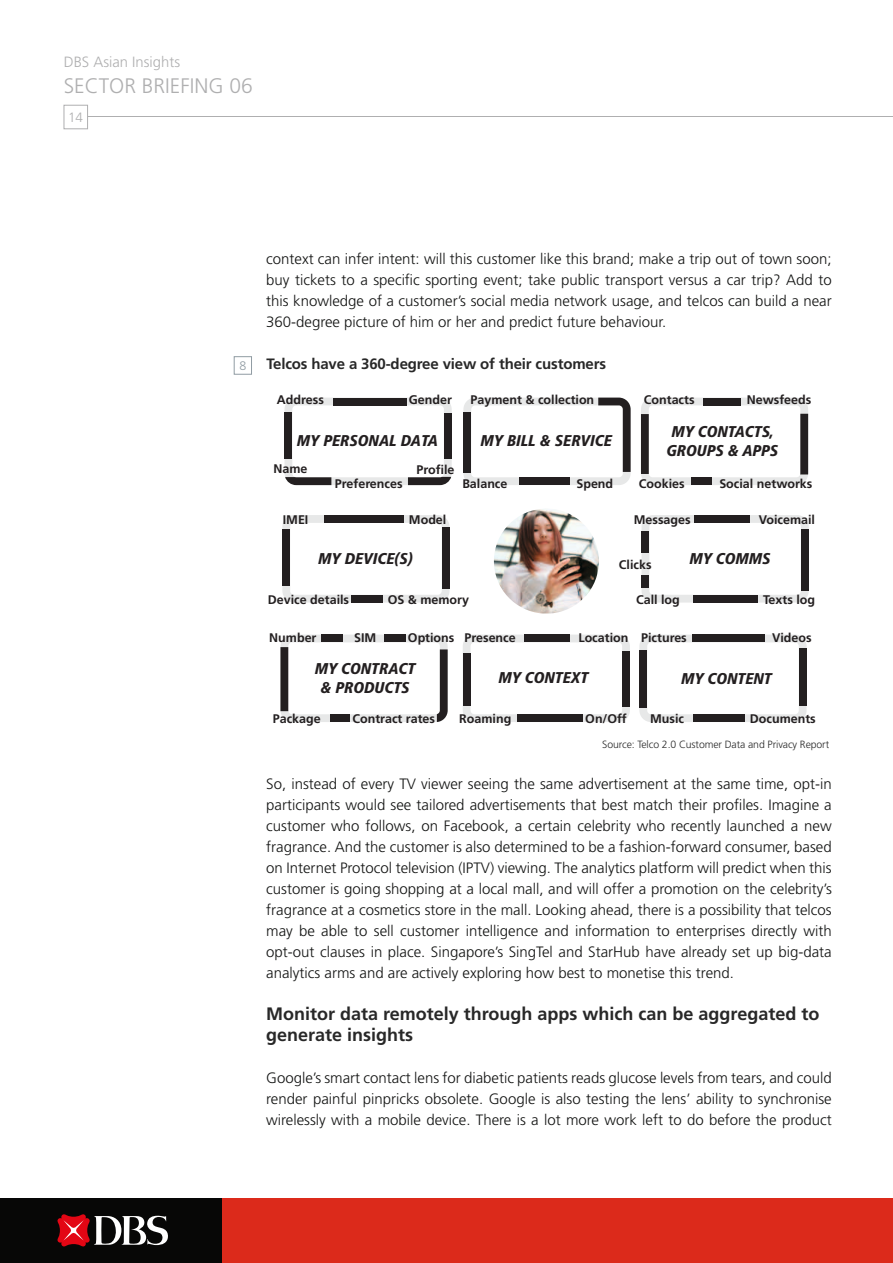
<style>
.page{position:relative;width:893px;height:1263px;background:#fff}
.page>*{position:absolute;margin:0;border:0;box-sizing:border-box;transform-origin:0 0}
.t1{font:300 21px "Frutiger LT Pro";color:#afafb0}
.t2{font:700 18px/21px "Frutiger LT Pro";color:#282828}
.t3{font:italic 900 condensed 15.6px/18.8px "Frutiger LT Pro";color:#231f20;text-align:center}
.t4{font:300 15px/21px "Frutiger LT Pro";color:#131413;text-align:justify}
.t5{font:700 15px "Frutiger LT Pro";letter-spacing:-.01em;color:#282828}
.t6{font:300 14.85px "Frutiger LT Pro";color:#afafb0}
.t7{font:300 13.5px "Frutiger LT Pro";color:#afafb0}
.t8{font:700 12.45px "Frutiger LT Pro";color:#231f20}
.t9{font:300 12.45px "Frutiger LT Pro";color:#919ca3}
.t10{font:300 10.5px "Frutiger LT Pro";letter-spacing:-.01em;color:#282828}
</style>
<div class="page">
<div style="left:0;top:1198px;width:893px;height:65px;background:#dc2a1b"></div>
<div style="left:0;top:1198px;width:221px;height:65px;background:#070706"></div>
<svg style="left:57px;top:1214px;width:111px;height:33px"></svg>
<hr style="left:85px;top:117px;width:808px;height:1px;background:#afafb0">
<div style="left:64px;top:105px;width:24px;height:24px;background:#fff;border:1px solid #afafb0"></div>
<svg style="left:284px;top:398px;width:168px;height:87px"></svg>
<div style="left:444px;top:414px;width:8px;height:45px;background:#231f20"></div>
<svg style="left:463px;top:398px;width:168px;height:87px"></svg>
<div style="left:519px;top:477px;width:50px;height:8px;background:#231f20"></div>
<div style="left:463px;top:412px;width:8px;height:61px;background:#231f20"></div>
<svg style="left:641px;top:398px;width:167px;height:87px"></svg>
<svg style="left:282px;top:515px;width:168px;height:87px"></svg>
<div style="left:282px;top:529px;width:8px;height:57px;background:#231f20"></div>
<div style="left:442px;top:527px;width:8px;height:62px;background:#231f20"></div>
<div style="left:324px;top:515px;width:79px;height:8px;background:#231f20"></div>
<div style="left:351px;top:595px;width:31px;height:7px;background:#231f20"></div>
<svg style="left:641px;top:515px;width:168px;height:87px"></svg>
<div style="left:801px;top:529px;width:8px;height:62px;background:#231f20"></div>
<div style="left:694px;top:515px;width:55px;height:8px;background:#231f20"></div>
<div style="left:641px;top:575px;width:8px;height:12px;background:#231f20"></div>
<div style="left:641px;top:531px;width:8px;height:21px;background:#231f20"></div>
<div style="left:693px;top:595px;width:65px;height:7px;background:#231f20"></div>
<svg style="left:280px;top:634px;width:168px;height:88px"></svg>
<svg style="left:463px;top:634px;width:167px;height:88px"></svg>
<svg style="left:639px;top:634px;width:168px;height:88px"></svg>
<div style="left:622px;top:651px;width:8px;height:55px;background:#231f20"></div>
<div style="left:524px;top:634px;width:46px;height:8px;background:#231f20"></div>
<div style="left:463px;top:653px;width:8px;height:52px;background:#231f20"></div>
<div style="left:517px;top:714px;width:66px;height:8px;background:#231f20"></div>
<div style="left:639px;top:650px;width:8px;height:57px;background:#231f20"></div>
<div style="left:799px;top:648px;width:8px;height:57px;background:#231f20"></div>
<div style="left:692px;top:634px;width:73px;height:8px;background:#231f20"></div>
<div style="left:693px;top:714px;width:51px;height:8px;background:#231f20"></div>
<div style="left:234px;top:356px;width:18px;height:18px;border:1px solid #919ca3"></div>
<img style="left:494px;top:509px;width:105px;height:104px;border-radius:51px">
<p class="t6" style="left:64px;top:53px;width:118px">DBS Asian Insights</p>
<h1 class="t1" style="left:64px;top:74px;width:191px">SECTOR BRIEFING 06</h1>
<p class="t7" style="left:68px;top:109px;width:16px">14</p>
<p class="t4" style="left:266px;top:248px;width:567px">context can infer intent: will this customer like this brand; make a trip out of town soon; buy tickets to a specific sporting event; take public transport versus a car trip? Add to this knowledge of a customer’s social media network usage, and telcos can build a near 360-degree picture of him or her and predict future behaviour.</p>
<p class="t9" style="left:239px;top:359px;width:8px">8</p>
<p class="t5" style="left:267px;top:355px;width:341px">Telcos have a 360-degree view of their customers</p>
<p class="t8" style="left:277px;top:392px;width:48px">Address</p>
<p class="t8" style="left:409px;top:392px;width:45px">Gender</p>
<p class="t8" style="left:471px;top:392px;width:125px">Payment &amp; collection</p>
<p class="t3" style="left:297px;top:431px;width:143px">MY PERSONAL DATA</p>
<p class="t3" style="left:481px;top:431px;width:133px">MY BILL &amp; SERVICE</p>
<p class="t8" style="left:273px;top:462px;width:36px">Name</p>
<p class="t8" style="left:417px;top:462px;width:39px">Profile</p>
<p class="t8" style="left:644px;top:392px;width:52px">Contacts</p>
<p class="t8" style="left:747px;top:392px;width:66px">Newsfeeds</p>
<p class="t3" style="left:667px;top:422px;width:113px">MY CONTACTS,<br>GROUPS &amp; APPS</p>
<p class="t8" style="left:335px;top:476px;width:69px">Preferences</p>
<p class="t8" style="left:462px;top:477px;width:47px">Balance</p>
<p class="t8" style="left:576px;top:476px;width:38px">Spend</p>
<p class="t8" style="left:639px;top:476px;width:47px">Cookies</p>
<p class="t8" style="left:719px;top:476px;width:95px">Social networks</p>
<p class="t8" style="left:283px;top:512px;width:27px">IMEI</p>
<p class="t8" style="left:409px;top:512px;width:39px">Model</p>
<p class="t8" style="left:634px;top:512px;width:58px">Messages</p>
<p class="t8" style="left:759px;top:512px;width:58px">Voicemail</p>
<p class="t3" style="left:318px;top:549px;width:96px">MY DEVICE(S)</p>
<p class="t8" style="left:619px;top:557px;width:34px">Clicks</p>
<p class="t3" style="left:690px;top:549px;width:83px">MY COMMS</p>
<p class="t8" style="left:388px;top:592px;width:83px">OS &amp; memory</p>
<p class="t8" style="left:636px;top:592px;width:45px">Call log</p>
<p class="t8" style="left:763px;top:592px;width:54px">Texts log</p>
<p class="t8" style="left:268px;top:592px;width:83px">Device details</p>
<p class="t8" style="left:269px;top:630px;width:49px">Number</p>
<p class="t8" style="left:465px;top:630px;width:53px">Presence</p>
<p class="t8" style="left:578px;top:630px;width:110px">Location Pictures</p>
<p class="t8" style="left:772px;top:630px;width:41px">Videos</p>
<p class="t8" style="left:354px;top:630px;width:24px">SIM</p>
<p class="t8" style="left:408px;top:630px;width:48px">Options</p>
<p class="t3" style="left:315px;top:659px;width:102px">MY CONTRACT &amp; PRODUCTS</p>
<p class="t3" style="left:499px;top:668px;width:91px">MY CONTEXT</p>
<p class="t3" style="left:681px;top:669px;width:92px">MY CONTENT</p>
<p class="t8" style="left:273px;top:711px;width:49px">Package</p>
<p class="t8" style="left:352px;top:711px;width:84px">Contract rates</p>
<p class="t8" style="left:459px;top:711px;width:54px">Roaming</p>
<p class="t8" style="left:585px;top:711px;width:43px">On/Off</p>
<p class="t8" style="left:650px;top:711px;width:36px">Music</p>
<p class="t8" style="left:750px;top:711px;width:67px">Documents</p>
<p class="t10" style="left:602px;top:738px;width:228px">Source: Telco 2.0 Customer Data and Privacy Report</p>
<p class="t4" style="left:266px;top:773px;width:567px">So, instead of every TV viewer seeing the same advertisement at the same time, opt-in participants would see tailored advertisements that best match their profiles. Imagine a customer who follows, on Facebook, a certain celebrity who recently launched a new fragrance. And the customer is also determined to be a fashion-forward consumer, based on Internet Protocol television (IPTV) viewing. The analytics platform will predict when this customer is going shopping at a local mall, and will offer a promotion on the celebrity’s fragrance at a cosmetics store in the mall. Looking ahead, there is a possibility that telcos may be able to sell customer intelligence and information to enterprises directly with opt-out clauses in place. Singapore’s SingTel and StarHub have already set up big-data analytics arms and are actively exploring how best to monetise this trend.</p>
<p class="t2" style="left:266px;top:1003px;width:555px">Monitor data remotely through apps which can be aggregated to generate insights</p>
<p class="t4" style="left:266px;top:1067px;width:567px">Google’s smart contact lens for diabetic patients reads glucose levels from tears, and could render painful pinpricks obsolete. Google is also testing the lens’ ability to synchronise wirelessly with a mobile device. There is a lot more work left to do before the product</p>
</div>
